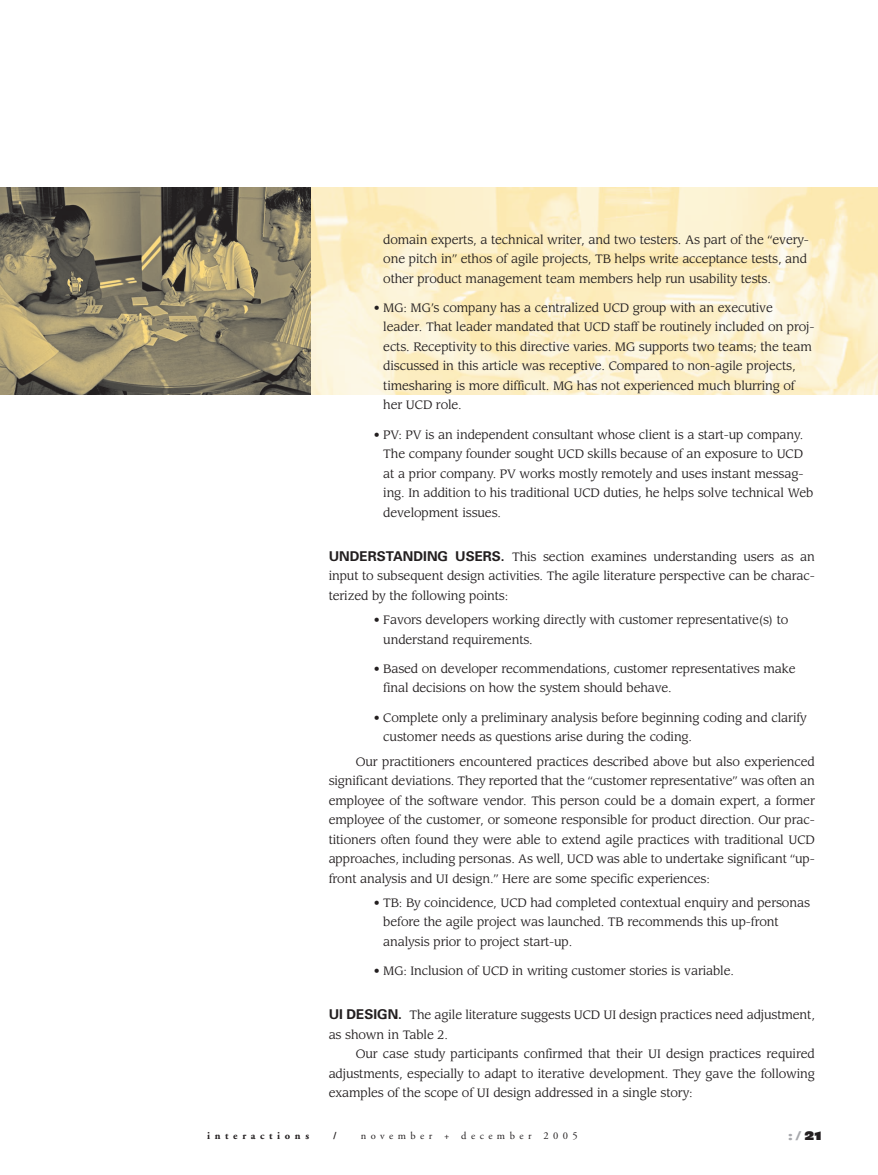
<style>
.page{position:relative;width:878px;height:1175px;background:#fff}
.page>*{position:absolute;margin:0;border:0;box-sizing:border-box;transform-origin:0 0}
.t1{font:12px/19.5px "Leawood";letter-spacing:-.01em;color:#231f20}
.t2{font:12px "Antique Olive Nord";color:#a8a9ad}
.t3{font:10.5px "Adobe Garamond";letter-spacing:.425em;color:#231f20}
.t4{font:700 10.5px "Adobe Garamond";letter-spacing:.44em;color:#231f20}
.s1{font-family:"Univers";font-weight:700;font-size:13.5px}
.s2{color:#231f20}
</style>
<div class="page">
<img style="left:310px;top:188px;width:567px;height:206px">
<svg style="left:0;top:188px;width:310px;height:206px;background:#877d63"></svg>
<p class="t1" style="left:383px;top:231px;width:427px">domain experts, a technical writer, and two testers. As part of the “every&shy;one pitch in” ethos of agile projects, TB helps write acceptance tests, and other product management team members help run usability tests.</p>
<p class="t1" style="left:383px;top:299px;width:432px;text-indent:-10px">• MG: MG’s company has a centralized UCD group with an executive leader. That leader mandated that UCD staff be routinely included on proj&shy;ects. Receptivity to this directive varies. MG supports two teams; the team discussed in this article was receptive. Compared to non-agile projects, timesharing is more difficult. MG has not experienced much blurring of her UCD role.</p>
<p class="t1" style="left:383px;top:426px;width:431px;text-indent:-10px">• PV: PV is an independent consultant whose client is a start-up company.<br>The company founder sought UCD skills because of an exposure to UCD at a prior company. PV works mostly remotely and uses instant messag&shy;ing. In addition to his traditional UCD duties, he helps solve technical Web development issues.</p>
<p class="t1" style="left:328px;top:547px;width:487px;text-align:justify"><span class="s1">UNDERSTANDING USERS.</span> This section examines understanding users as an input to subsequent design activities. The agile literature perspective can be charac&shy;terized by the following points:</p>
<p class="t1" style="left:383px;top:611px;width:406px;text-indent:-10px">• Favors developers working directly with customer representative(s) to understand requirements.</p>
<p class="t1" style="left:383px;top:660px;width:414px;text-indent:-10px">• Based on developer recommendations, customer representatives make final decisions on how the system should behave.</p>
<p class="t1" style="left:383px;top:708px;width:425px;text-indent:-10px">• Complete only a preliminary analysis before beginning coding and clarify customer needs as questions arise during the coding.</p>
<p class="t1" style="left:328px;top:752px;width:487px;text-align:justify;text-indent:27px">Our practitioners encountered practices described above but also experienced significant deviations. They reported that the “customer representative” was often an employee of the software vendor. This person could be a domain expert, a former employee of the customer, or someone responsible for product direction. Our prac&shy;titioners often found they were able to extend agile practices with traditional UCD approaches, including personas. As well, UCD was able to undertake significant “up&shy;front analysis and UI design.” Here are some specific experiences:</p>
<p class="t1" style="left:383px;top:894px;width:428px;text-indent:-10px">• TB: By coincidence, UCD had completed contextual enquiry and personas before the agile project was launched. TB recommends this up-front analysis prior to project start-up.</p>
<p class="t1" style="left:374px;top:962px;width:362px">• MG: Inclusion of UCD in writing customer stories is variable.</p>
<p class="t1" style="left:328px;top:1006px;width:487px"><span class="s1">UI DESIGN.</span> The agile literature suggests UCD UI design practices need adjustment,</p>
<p class="t1" style="left:328px;top:1025px;width:121px">as shown in Table 2.</p>
<p class="t1" style="left:355px;top:1045px;width:460px">Our case study participants confirmed that their UI design practices required</p>
<p class="t1" style="left:328px;top:1064px;width:487px">adjustments, especially to adapt to iterative development. They gave the following</p>
<p class="t1" style="left:328px;top:1084px;width:365px">examples of the scope of UI design addressed in a single story:</p>
<p class="t4" style="left:207px;top:1131px;width:103px">interactions</p>
<p class="t4" style="left:333px;top:1131px;width:5px">/</p>
<p class="t3" style="left:361px;top:1131px;width:218px">november + december 2005</p>
<p class="t2" style="left:787px;top:1130px;width:35px">:/<span class="s2">21</span></p>
</div>
